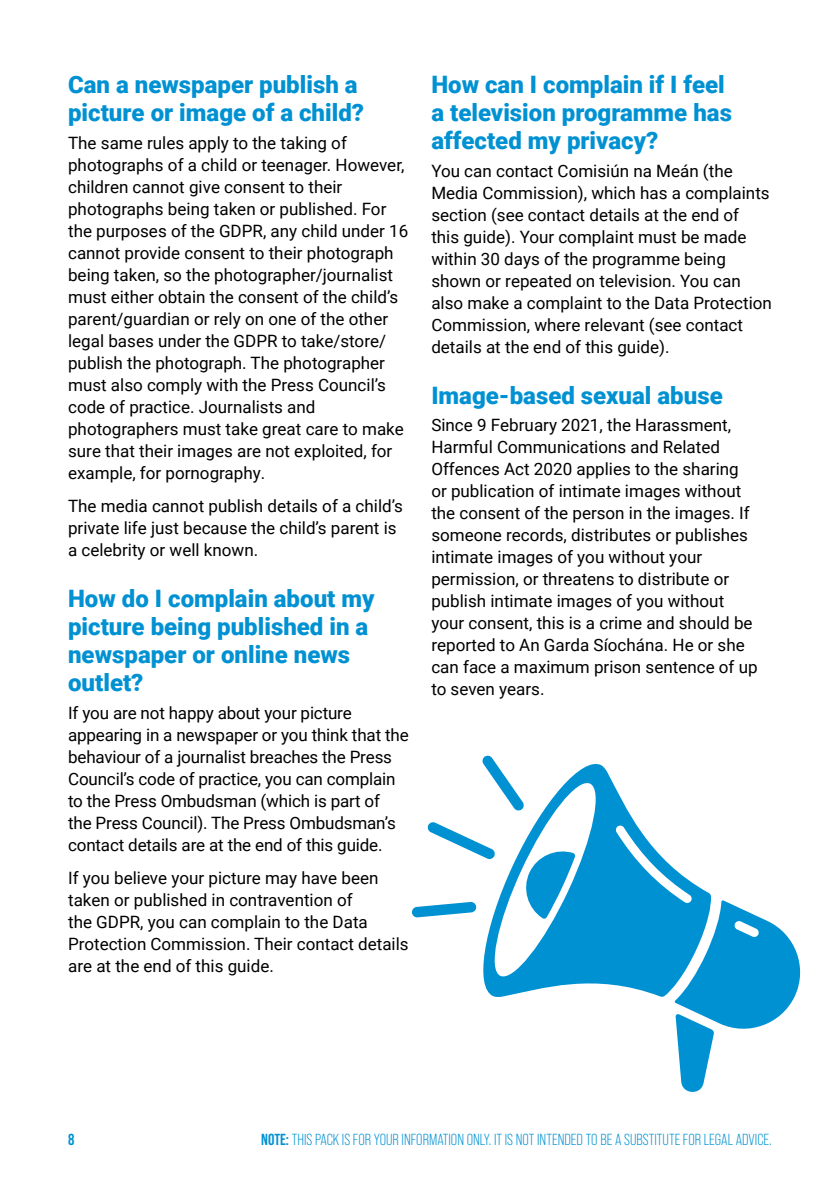
<style>
.page{position:relative;width:840px;height:1191px;background:#fff}
.page>*{position:absolute;margin:0;border:0;box-sizing:border-box;transform-origin:0 0}
.t1{font:900 24px/28px "Roboto";color:#0091d3}
.t2{font:17px/22px "Roboto";color:#000}
.t3{font:16px "Bebas Neue Pro";color:#0091d3}
.t4{font:700 16px "Bebas Neue Pro";color:#0091d3}
.s1{font-weight:700}
</style>
<div class="page">
<svg style="left:427px;top:822px;width:47px;height:31px"></svg>
<svg style="left:412px;top:902px;width:62px;height:15px"></svg>
<svg style="left:474px;top:756px;width:237px;height:241px"></svg>
<svg style="left:674px;top:900px;width:127px;height:192px"></svg>
<h1 class="t1" style="left:68px;top:70px;width:297px">Can a newspaper publish a picture or image of a child?</h1>
<p class="t2" style="left:68px;top:131px;width:341px">The same rules apply to the taking of photographs of a child or teenager. However, children cannot give consent to their photographs being taken or published. For the purposes of the GDPR, any child under 16 cannot provide consent to their photograph being taken, so the photographer/journalist must either obtain the consent of the child’s parent/guardian or rely on one of the other legal bases under the GDPR to take/store/ publish the photograph. The photographer must also comply with the Press Council’s code of practice. Journalists and photographers must take great care to make sure that their images are not exploited, for example, for pornography.</p>
<p class="t2" style="left:68px;top:494px;width:336px">The media cannot publish details of a child’s private life just because the child’s parent is a celebrity or well known.</p>
<h1 class="t1" style="left:68px;top:583px;width:308px">How do I complain about my picture being published in a newspaper or online news outlet?</h1>
<p class="t2" style="left:68px;top:701px;width:342px">If you are not happy about your picture appearing in a newspaper or you think that the behaviour of a journalist breaches the Press Council’s code of practice, you can complain to the Press Ombudsman (which is part of<br>the Press Council). The Press Ombudsman’s contact details are at the end of this guide.</p>
<p class="t2" style="left:68px;top:866px;width:342px">If you believe your picture may have been taken or published in contravention of<br>the GDPR, you can complain to the Data Protection Commission. Their contact details are at the end of this guide.</p>
<h1 class="t1" style="left:431px;top:70px;width:302px">How can I complain if I feel a television programme has affected my privacy?</h1>
<p class="t2" style="left:431px;top:159px;width:342px">You can contact Comisiún na Meán (the Media Commission), which has a complaints section (see contact details at the end of<br>this guide). Your complaint must be made within 30 days of the programme being shown or repeated on television. You can also make a complaint to the Data Protection Commission, where relevant (see contact details at the end of this guide).</p>
<h1 class="t1" style="left:431px;top:380px;width:293px">Image-based sexual abuse</h1>
<p class="t2" style="left:431px;top:414px;width:327px">Since 9 February 2021, the Harassment, Harmful Communications and Related Offences Act 2020 applies to the sharing or publication of intimate images without the consent of the person in the images. If someone records, distributes or publishes intimate images of you without your permission, or threatens to distribute or publish intimate images of you without your consent, this is a crime and should be reported to An Garda Síochána. He or she can face a maximum prison sentence of up to seven years.</p>
<p class="t4" style="left:68px;top:1129px;width:8px">8</p>
<p class="t3" style="left:261px;top:1130px;width:512px"><span class="s1">NOTE:</span> THIS PACK IS FOR YOUR INFORMATION ONLY. IT IS NOT INTENDED TO BE A SUBSTITUTE FOR LEGAL ADVICE.</p>
</div>
